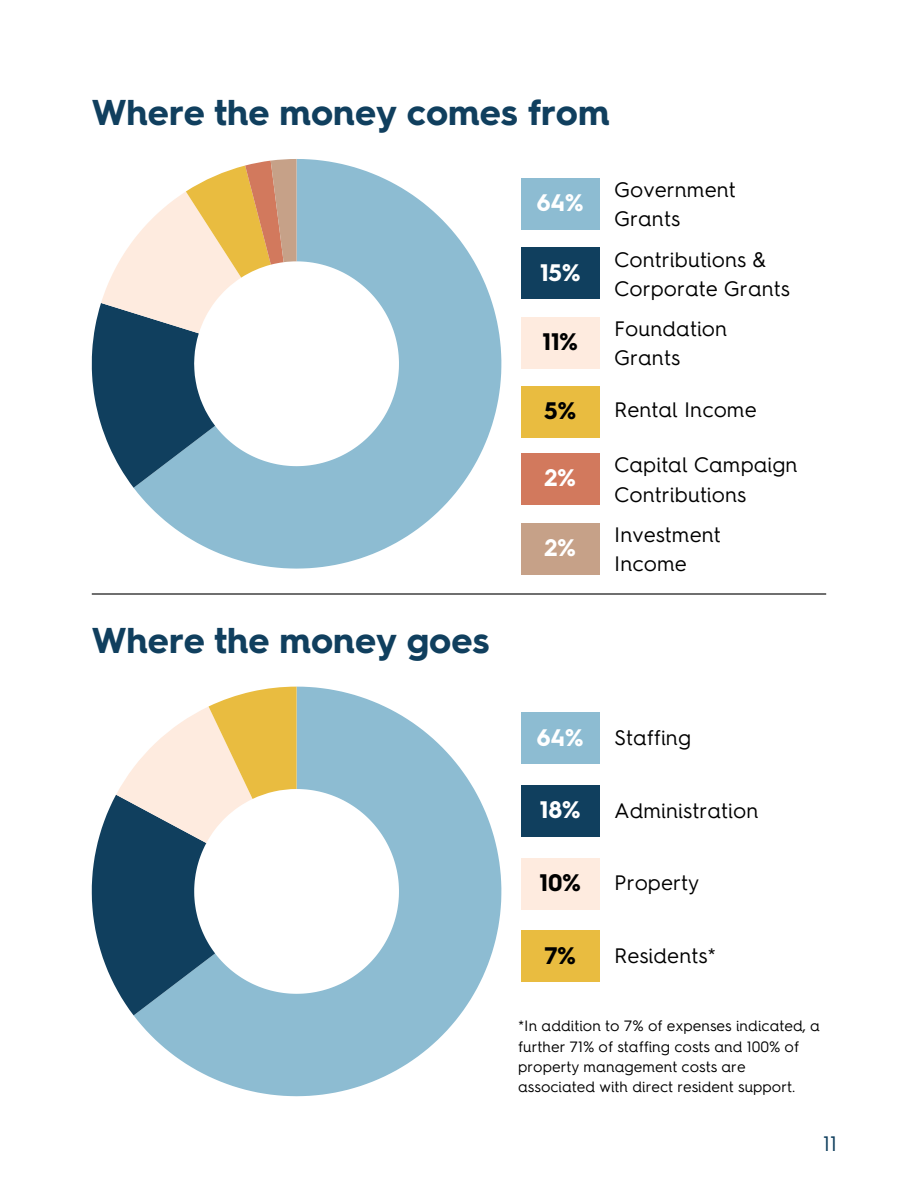
<style>
.page{position:relative;width:918px;height:1188px;background:#fff}
.page>*{position:absolute;margin:0;border:0;box-sizing:border-box;transform-origin:0 0}
.t1{font:700 36px "Hurme Geometric Sans 4";color:#103f5e}
.t2{font:700 24px "Hurme Geometric Sans 4";color:#fff}
.t3{font:700 24px "Hurme Geometric Sans 4";color:#000}
.t4{font:21px/29.2px "Hurme Geometric Sans 4";color:#000}
.t5{font:21px "Hurme Geometric Sans 4";color:#103f5e}
.t6{font:15px/20.2px "Hurme Geometric Sans 4";color:#000}
</style>
<div class="page">
<svg style="left:134px;top:159px;width:367px;height:410px;fill:#8dbcd2"></svg>
<svg style="left:92px;top:159px;width:205px;height:329px"></svg>
<div style="left:521px;top:178px;width:78px;height:52px;background:#8dbcd2"></div>
<div style="left:521px;top:247px;width:78px;height:52px;background:#103f5e"></div>
<div style="left:521px;top:317px;width:78px;height:52px;background:#feebdf"></div>
<div style="left:521px;top:386px;width:78px;height:52px;background:#e9bc40"></div>
<div style="left:521px;top:453px;width:78px;height:52px;background:#d2795d"></div>
<div style="left:521px;top:523px;width:78px;height:52px;background:#c6a188"></div>
<svg style="left:134px;top:687px;width:367px;height:409px;fill:#8dbcd2"></svg>
<svg style="left:92px;top:687px;width:205px;height:328px"></svg>
<div style="left:521px;top:712px;width:78px;height:52px;background:#8dbcd2"></div>
<div style="left:521px;top:785px;width:78px;height:52px;background:#103f5e"></div>
<div style="left:521px;top:858px;width:78px;height:52px;background:#feebdf"></div>
<div style="left:521px;top:930px;width:78px;height:52px;background:#e9bc40"></div>
<hr style="left:92px;top:593px;width:734px;height:2px;background:#000">
<h1 class="t1" style="left:92px;top:91px;width:519px">Where the money comes from</h1>
<h2 class="t2" style="left:537px;top:188px;width:48px">64%</h2>
<h3 class="t4" style="left:614px;top:175px;width:123px">Government<br>Grants</h3>
<h2 class="t2" style="left:540px;top:258px;width:42px">15%</h2>
<h3 class="t4" style="left:614px;top:245px;width:177px">Contributions &amp;<br>Corporate Grants</h3>
<h2 class="t3" style="left:542px;top:327px;width:37px">11%</h2>
<h3 class="t4" style="left:614px;top:314px;width:115px">Foundation<br>Grants</h3>
<h2 class="t3" style="left:544px;top:397px;width:33px">5%</h2>
<h3 class="t4" style="left:614px;top:395px;width:144px">Rental Income</h3>
<h1 class="t1" style="left:92px;top:619px;width:399px">Where the money goes</h1>
<h2 class="t2" style="left:545px;top:464px;width:33px">2%</h2>
<h3 class="t4" style="left:614px;top:450px;width:185px">Capital Campaign<br>Contributions</h3>
<h2 class="t2" style="left:545px;top:533px;width:33px">2%</h2>
<h3 class="t4" style="left:614px;top:520px;width:108px">Investment<br>Income</h3>
<h2 class="t2" style="left:537px;top:723px;width:48px">64%</h2>
<h3 class="t4" style="left:614px;top:723px;width:79px">Staffing</h3>
<h2 class="t2" style="left:540px;top:795px;width:42px">18%</h2>
<h3 class="t4" style="left:614px;top:796px;width:146px">Administration</h3>
<h2 class="t3" style="left:540px;top:868px;width:43px">10%</h2>
<h3 class="t4" style="left:614px;top:868px;width:87px">Property</h3>
<h2 class="t3" style="left:544px;top:941px;width:33px">7%</h2>
<h3 class="t4" style="left:614px;top:941px;width:104px">Residents*</h3>
<p class="t6" style="left:518px;top:1016px;width:303px">*In addition to 7% of expenses indicated, a further 71% of staffing costs and 100% of property management costs are associated with direct resident support.</p>
<p class="t5" style="left:823px;top:1131px;width:15px">11</p>
</div>
